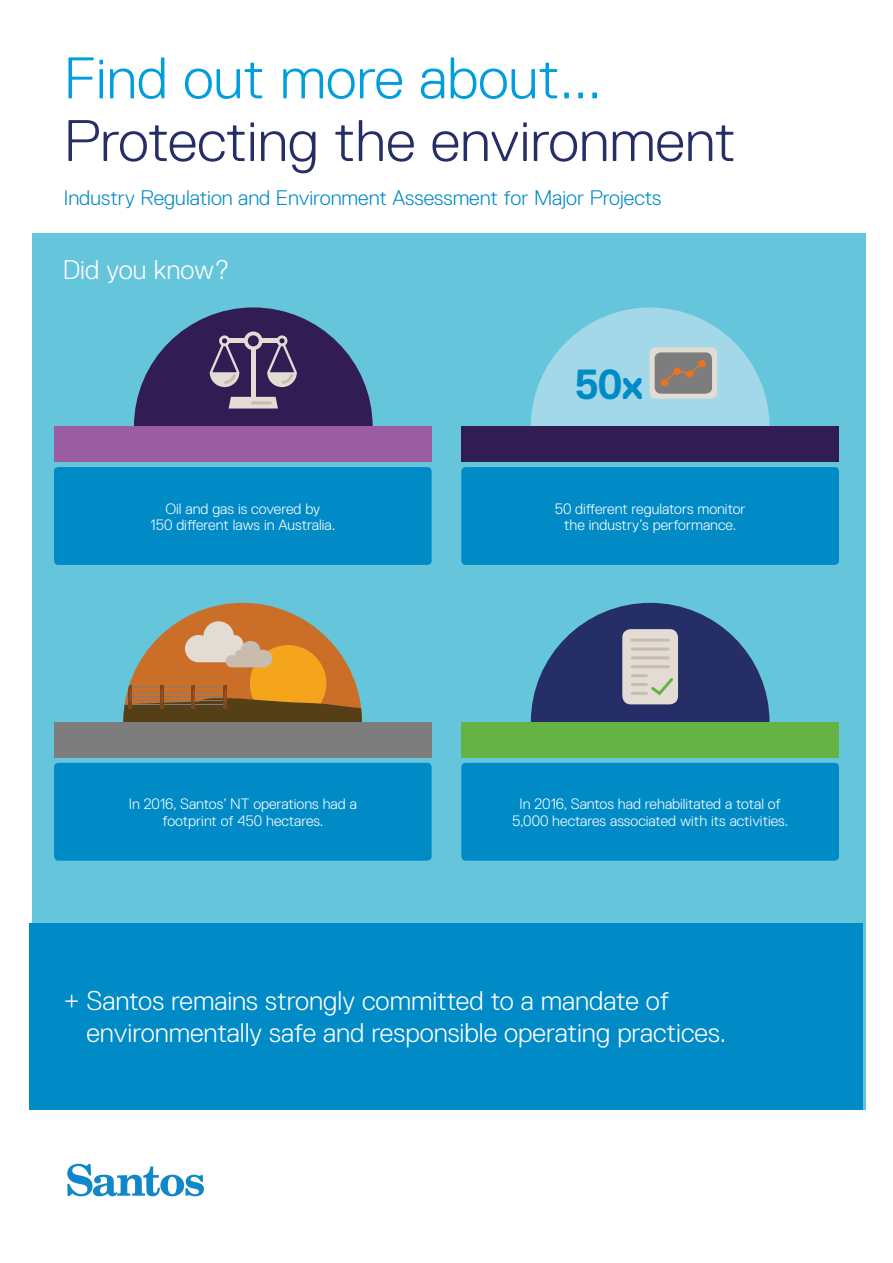
<style>
.page{position:relative;width:893px;height:1263px;background:#fff}
.page>*{position:absolute;margin:0;border:0;box-sizing:border-box;transform-origin:0 0}
.t1{font:300 58.5px "Replica Std";color:#252e66}
.t2{font:300 58.5px "Replica Std";color:#009edd}
.t3{font:700 42px "Replica Std";color:#008bc7}
.t4{font:300 27px/32.4px "Replica Std";color:#fff}
.t5{font:300 21px "Replica Std";color:#008bc7}
.t6{font:300 15px/16.5px "Replica Std";color:#fff;text-align:center}
</style>
<div class="page">
<div style="left:32px;top:234px;width:833px;height:876px;background:#65c5db"></div>
<div style="left:30px;top:923px;width:833px;height:187px;background:#008bc7"></div>
<div style="left:461px;top:763px;width:378px;height:98px;background:#008bc7;border-radius:4px"></div>
<div style="left:54px;top:763px;width:378px;height:98px;background:#008bc7;border-radius:4px"></div>
<div style="left:461px;top:467px;width:378px;height:98px;background:#008bc7;border-radius:4px"></div>
<div style="left:54px;top:467px;width:378px;height:98px;background:#008bc7;border-radius:4px"></div>
<svg style="left:531px;top:307px;width:238px;height:120px"></svg>
<svg style="left:531px;top:603px;width:238px;height:119px"></svg>
<svg style="left:134px;top:307px;width:239px;height:120px"></svg>
<div style="left:54px;top:427px;width:378px;height:35px;background:#9b5da2"></div>
<div style="left:54px;top:722px;width:378px;height:35px;background:#7d7d7d"></div>
<div style="left:461px;top:427px;width:378px;height:35px;background:#311c53"></div>
<div style="left:461px;top:722px;width:378px;height:35px;background:#65b345"></div>
<svg style="left:67px;top:1164px;width:137px;height:32px"></svg>
<svg style="left:123px;top:603px;width:239px;height:119px"></svg>
<h1 class="t2" style="left:64px;top:46px;width:539px">Find out more about...</h1>
<h1 class="t1" style="left:64px;top:108px;width:673px">Protecting the environment</h1>
<h3 class="t5" style="left:64px;top:186px;width:599px">Industry Regulation and Environment Assessment for Major Projects</h3>
<h3 class="t4" style="left:63px;top:254px;width:168px">Did you know?</h3>
<p class="t6" style="left:151px;top:500px;width:186px">Oil and gas is covered by<br>150 different laws in Australia.</p>
<p class="t6" style="left:129px;top:796px;width:229px">In 2016, Santos’ NT operations had a footprint of 450 hectares.</p>
<h2 class="t3" style="left:574px;top:361px;width:71px">50x</h2>
<p class="t6" style="left:555px;top:500px;width:192px">50 different regulators monitor the industry’s performance.</p>
<p class="t6" style="left:512px;top:796px;width:277px">In 2016, Santos had rehabilitated a total of<br>5,000 hectares associated with its activities.</p>
<h3 class="t4" style="left:86px;top:984px;width:641px;text-indent:-23px">+ Santos remains strongly committed to a mandate of environmentally safe and responsible operating practices.</h3>
</div>
